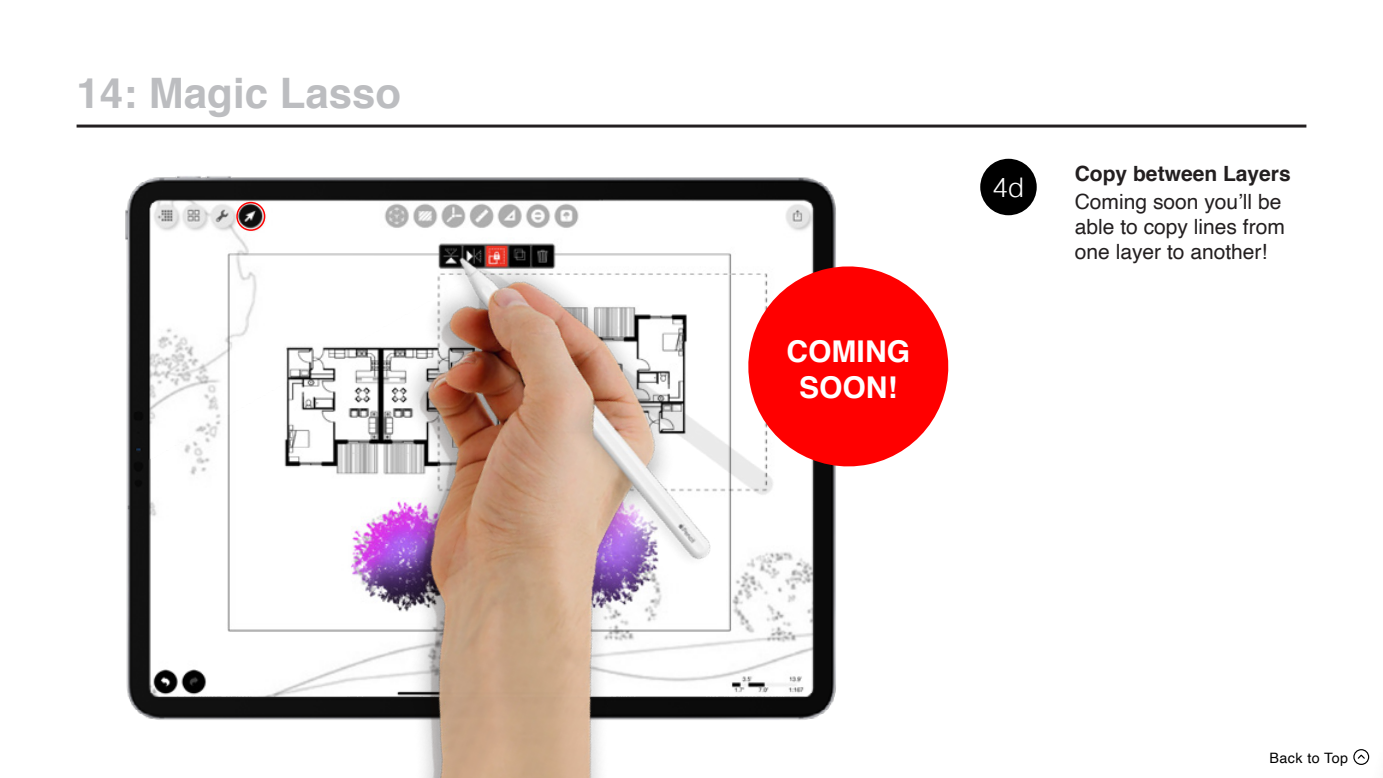
<style>
.page{position:relative;width:1383px;height:778px;background:#fff}
.page>*{position:absolute;margin:0;border:0;box-sizing:border-box;transform-origin:0 0}
.Chapter_Page{font:700 42px "Helvetica";color:#bcbdc0}
.Morpholio{font:700 30px "Helvetica";color:#fff}
.Directions_Numbers{font:300 27px "Helvetica";color:#fff}
.Directions_Text{font:21px/25.2px "Helvetica";color:#231f20}
.Directions_Title{font:700 21px "Helvetica";color:#231f20}
.t1{font:14.4px "Helvetica";letter-spacing:.03em;color:#000}
</style>
<div class="page">
<img style="left:76px;top:124px;width:904px;height:596px">
<div style="left:980px;top:159px;width:56px;height:56px;background:#000;border-radius:50%"></div>
<hr style="left:77px;top:125px;width:1229px;height:3px;background:#231f20">
<img style="left:195px;top:183px;width:646px;height:595px">
<svg style="left:739px;top:257px;width:218px;height:218px;fill:#f00"></svg>
<svg style="left:1357px;top:754px;width:8px;height:5px"></svg>
<div style="left:1353px;top:749px;width:16px;height:16px;border:1px solid #000;border-radius:50%"></div>
<p class="Chapter_Page" style="left:77px;top:59px;width:326px">14: Magic Lasso</p>
<p class="Morpholio" style="left:786px;top:327px;width:125px">COMING</p>
<p class="Morpholio" style="left:799px;top:363px;width:100px">SOON!</p>
<p class="Directions_Numbers" style="left:992px;top:164px;width:33px">4d</p>
<p class="Directions_Title" style="left:1074px;top:157px;width:217px">Copy between Layers</p>
<p class="Directions_Text" style="left:1074px;top:189px;width:212px">Coming soon you’ll be able to copy lines from one layer to another!</p>
<p class="t1" style="left:1269px;top:746px;width:80px">Back to Top</p>
</div>
